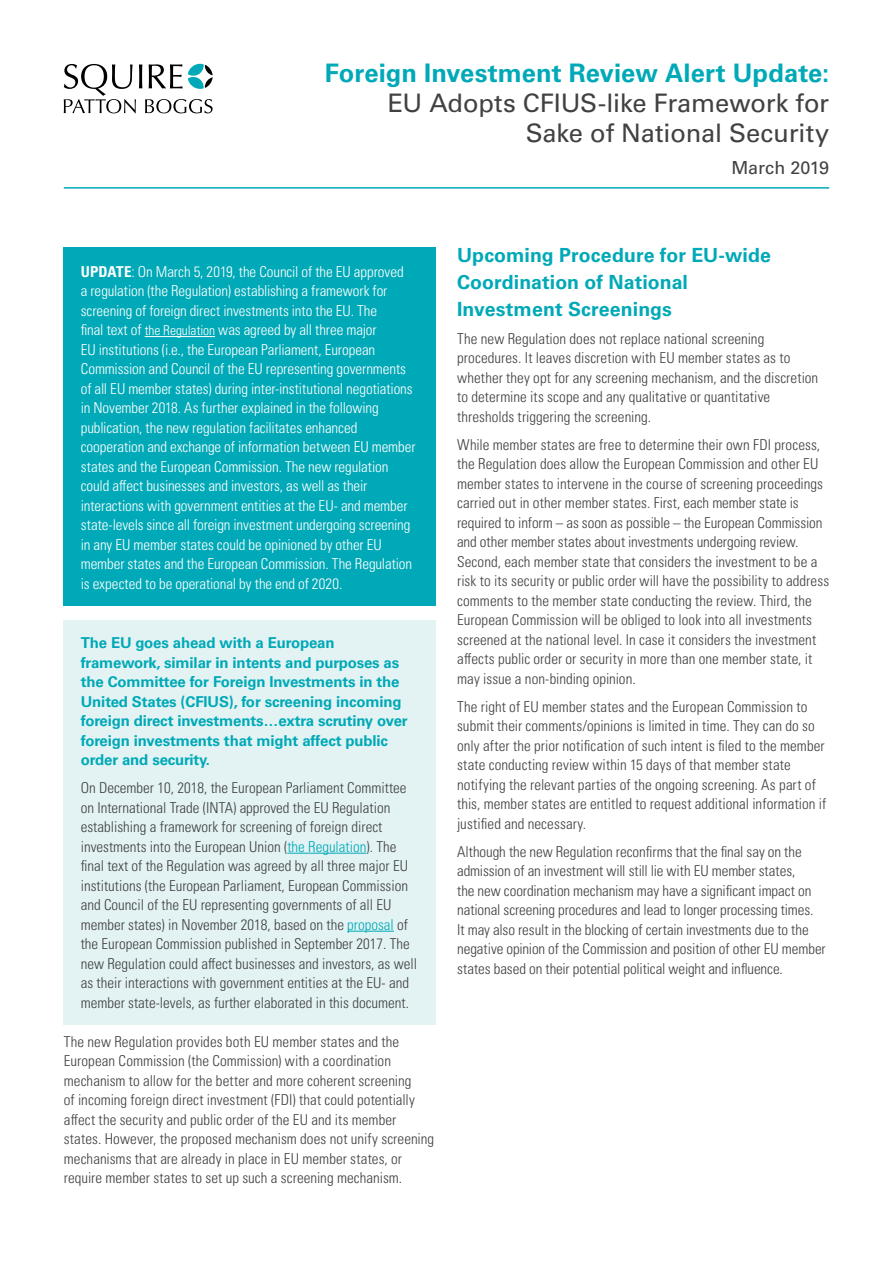
<style>
.page{position:relative;width:893px;height:1263px;background:#fff}
.page>*{position:absolute;margin:0;border:0;box-sizing:border-box;transform-origin:0 0}
.Body{font:25.5px/30px "Univers LTCYR 55 Roman";letter-spacing:-.005em;color:#414042;text-align:right}
.Body-2{font:700 19.5px/27px "Univers LTCYR 65";letter-spacing:.005em;color:#00a9b7}
.Body-3{font:18px "Univers LTCYR 55 Roman";letter-spacing:-.005em;color:#414042}
.Body-4{font:15px/19.5px "Univers LTCYR 47 Light Cond";color:#414042}
.Body-5{font:15px/19.5px "Univers LTCYR 47 Light Cond";letter-spacing:-.005em;color:#fff}
.Body-6{font:700 15px/19.5px "Univers LTCYR 65";letter-spacing:-.01em;color:#00a9b7}
.s1{font-family:"Univers LTCYR 65";font-weight:700;color:#00a9b7}
.s2{font-family:"Univers LTCYR 67 Bold Cond"}
.s3{font-size:13.5px}
.s4{color:#00a9b7}
</style>
<div class="page">
<hr style="left:64px;top:187px;width:765px;height:2px;background:#00a9b7">
<svg style="left:64px;top:64px;width:149px;height:49px"></svg>
<div style="left:64px;top:248px;width:372px;height:358px;background:#00a9b7"></div>
<hr style="left:145px;top:336px;width:70px;height:1px;background:#fff">
<div style="left:64px;top:620px;width:372px;height:405px;background:#e3f3f4"></div>
<hr style="left:287px;top:853px;width:79px;height:1px;background:#00a9b7">
<hr style="left:347px;top:931px;width:47px;height:1px;background:#00a9b7">
<p class="Body" style="left:325px;top:57px;width:506px"><span class="s1">Foreign Investment Review Alert Update:<br></span>EU Adopts CFIUS-like Framework for<br>Sake of National Security</p>
<p class="Body-3" style="left:731px;top:155px;width:99px">March 2019</p>
<p class="Body-5" style="left:81px;top:261px;width:336px"><span class="s2">UPDATE</span>: On March 5, 2019, the Council of the EU approved<br>a regulation (the Regulation) establishing a framework for screening of foreign direct investments into the EU. The<br>final text of <span class="s3">the Regulation</span> was agreed by all three major<br>EU institutions (i.e., the European Parliament, European Commission and Council of the EU representing governments of all EU member states) during inter-institutional negotiations in November 2018. As further explained in the following publication, the new regulation facilitates enhanced cooperation and exchange of information between EU member states and the European Commission. The new regulation could affect businesses and investors, as well as their interactions with government entities at the EU- and member state-levels since all foreign investment undergoing screening in any EU member states could be opinioned by other EU member states and the European Commission. The Regulation is expected to be operational by the end of 2020.</p>
<p class="Body-6" style="left:81px;top:632px;width:328px">The EU goes ahead with a European framework, similar in intents and purposes as the Committee for Foreign Investments in the United States (CFIUS), for screening incoming foreign direct investments…extra scrutiny over foreign investments that might affect public order and security.</p>
<p class="Body-4" style="left:81px;top:777px;width:338px">On December 10, 2018, the European Parliament Committee on International Trade (INTA) approved the EU Regulation establishing a framework for screening of foreign direct investments into the European Union (<span class="s4">the Regulation</span>). The final text of the Regulation was agreed by all three major EU institutions (the European Parliament, European Commission and Council of the EU representing governments of all EU member states) in November 2018, based on the <span class="s4">proposal</span> of the European Commission published in September 2017. The new Regulation could affect businesses and investors, as well as their interactions with government entities at the EU- and member state-levels, as further elaborated in this document.</p>
<p class="Body-4" style="left:64px;top:1031px;width:372px">The new Regulation provides both EU member states and the European Commission (the Commission) with a coordination mechanism to allow for the better and more coherent screening<br>of incoming foreign direct investment (FDI) that could potentially affect the security and public order of the EU and its member states. However, the proposed mechanism does not unify screening mechanisms that are already in place in EU member states, or require member states to set up such a screening mechanism.</p>
<p class="Body-2" style="left:457px;top:240px;width:315px">Upcoming Procedure for EU-wide<br>Coordination of National<br>Investment Screenings</p>
<p class="Body-4" style="left:457px;top:328px;width:363px">The new Regulation does not replace national screening procedures. It leaves discretion with EU member states as to whether they opt for any screening mechanism, and the discretion to determine its scope and any qualitative or quantitative thresholds triggering the screening.</p>
<p class="Body-4" style="left:457px;top:434px;width:374px">While member states are free to determine their own FDI process, the Regulation does allow the European Commission and other EU member states to intervene in the course of screening proceedings carried out in other member states. First, each member state is required to inform – as soon as possible – the European Commission and other member states about investments undergoing review.<br>Second, each member state that considers the investment to be a risk to its security or public order will have the possibility to address comments to the member state conducting the review. Third, the European Commission will be obliged to look into all investments screened at the national level. In case it considers the investment affects public order or security in more than one member state, it may issue a non-binding opinion.</p>
<p class="Body-4" style="left:457px;top:696px;width:371px">The right of EU member states and the European Commission to submit their comments/opinions is limited in time. They can do so only after the prior notification of such intent is filed to the member state conducting review within 15 days of that member state notifying the relevant parties of the ongoing screening. As part of this, member states are entitled to request additional information if justified and necessary.</p>
<p class="Body-4" style="left:457px;top:841px;width:370px">Although the new Regulation reconfirms that the final say on the admission of an investment will still lie with EU member states,<br>the new coordination mechanism may have a significant impact on national screening procedures and lead to longer processing times.<br>It may also result in the blocking of certain investments due to the negative opinion of the Commission and position of other EU member states based on their potential political weight and influence.</p>
</div>
